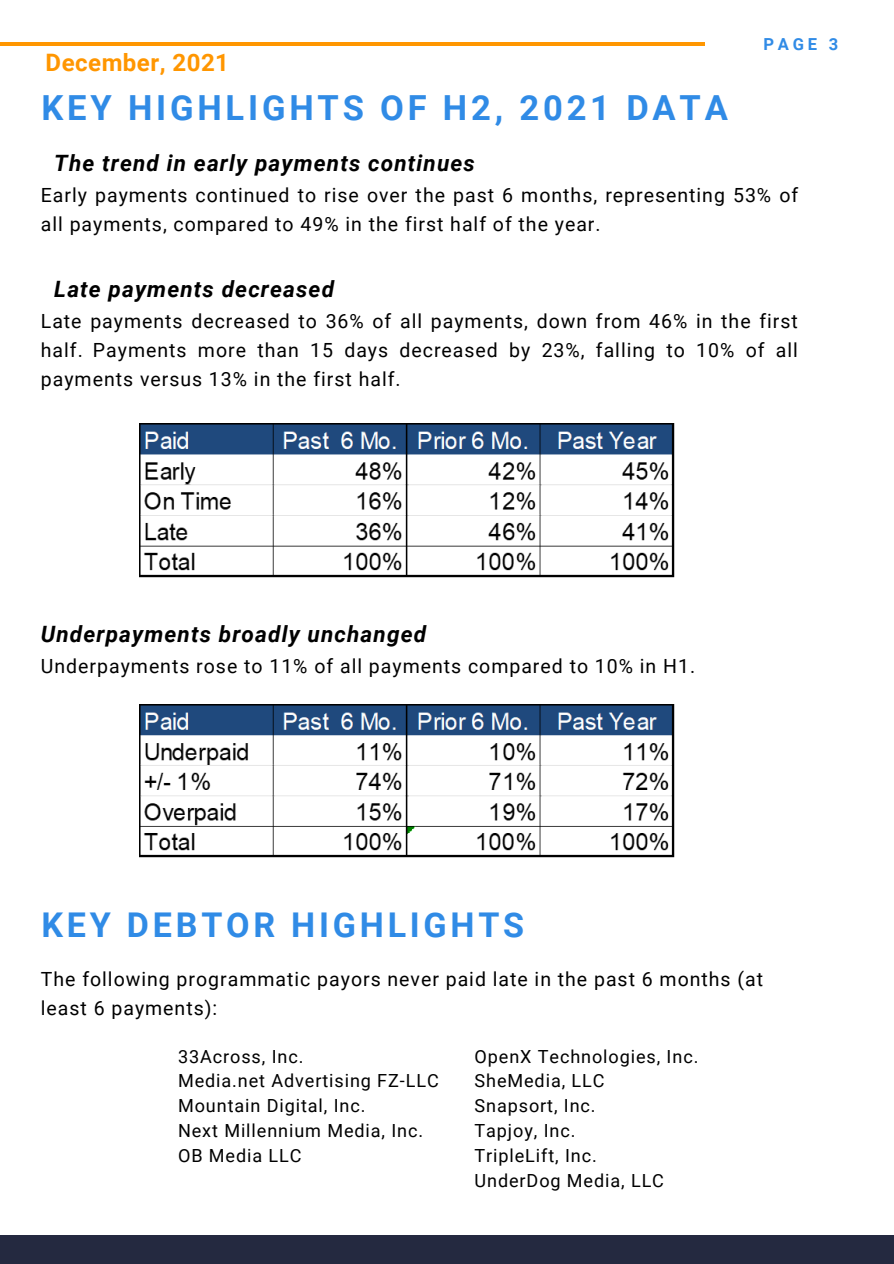
<style>
.page{position:relative;width:894px;height:1264px;background:#fff}
.page>*{position:absolute;margin:0;border:0;box-sizing:border-box;transform-origin:0 0}
.t1{font:700 34.5px "Roboto";letter-spacing:.11em;color:#308be6}
.t2{font:700 34.05px "Roboto";letter-spacing:.11em;color:#308be6}
.t3{font:700 24px "Roboto";letter-spacing:.02em;color:#ff9600}
.t4{font:italic 700 22.5px "Roboto";letter-spacing:.05em;color:#000}
.t5{font:19.5px/29.2px "Roboto";letter-spacing:.05em;color:#000}
.t6{font:18px "Roboto";letter-spacing:.05em;color:#000}
.t7{font:700 16.5px "Roboto";color:#308be6}
</style>
<div class="page">
<hr style="left:0;top:42px;width:704px;height:3px;background:#ff9600">
<div style="left:0;top:1235px;width:893px;height:28px;background:#242940"></div>
<img style="left:139px;top:704px;width:535px;height:153px">
<img style="left:139px;top:424px;width:535px;height:153px">
<p class="t7" style="left:763px;top:35px;width:76px">PAGE 3</p>
<p class="t3" style="left:46px;top:49px;width:185px">December, 2021</p>
<p class="t1" style="left:41px;top:87px;width:687px">KEY HIGHLIGHTS OF H2, 2021 DATA</p>
<p class="t4" style="left:54px;top:150px;width:422px">The trend in early payments continues</p>
<p class="t5" style="left:41px;top:180px;width:758px">Early payments continued to rise over the past 6 months, representing 53% of all payments, compared to 49% in the first half of the year.</p>
<p class="t4" style="left:54px;top:276px;width:281px">Late payments decreased</p>
<p class="t5" style="left:41px;top:306px;width:758px;text-align:justify">Late payments decreased to 36% of all payments, down from 46% in the first half. Payments more than 15 days decreased by 23%, falling to 10% of all payments versus 13% in the first half.</p>
<p class="t4" style="left:41px;top:621px;width:387px">Underpayments broadly unchanged</p>
<p class="t5" style="left:41px;top:651px;width:655px">Underpayments rose to 11% of all payments compared to 10% in H1.</p>
<p class="t2" style="left:41px;top:905px;width:484px">KEY DEBTOR HIGHLIGHTS</p>
<p class="t5" style="left:41px;top:964px;width:723px">The following programmatic payors never paid late in the past 6 months (at least 6 payments):</p>
<p class="t6" style="left:178px;top:1045px;width:127px">33Across, Inc.</p>
<p class="t6" style="left:178px;top:1070px;width:262px">Media.net Advertising FZ-LLC</p>
<p class="t6" style="left:178px;top:1095px;width:189px">Mountain Digital, Inc.</p>
<p class="t6" style="left:178px;top:1120px;width:247px">Next Millennium Media, Inc.</p>
<p class="t6" style="left:178px;top:1145px;width:125px">OB Media LLC</p>
<p class="t6" style="left:474px;top:1045px;width:225px">OpenX Technologies, Inc.</p>
<p class="t6" style="left:474px;top:1070px;width:131px">SheMedia, LLC</p>
<p class="t6" style="left:474px;top:1095px;width:123px">Snapsort, Inc.</p>
<p class="t6" style="left:474px;top:1120px;width:102px">Tapjoy, Inc.</p>
<p class="t6" style="left:474px;top:1145px;width:124px">TripleLift, Inc.</p>
<p class="t6" style="left:474px;top:1169px;width:191px">UnderDog Media, LLC</p>
</div>
